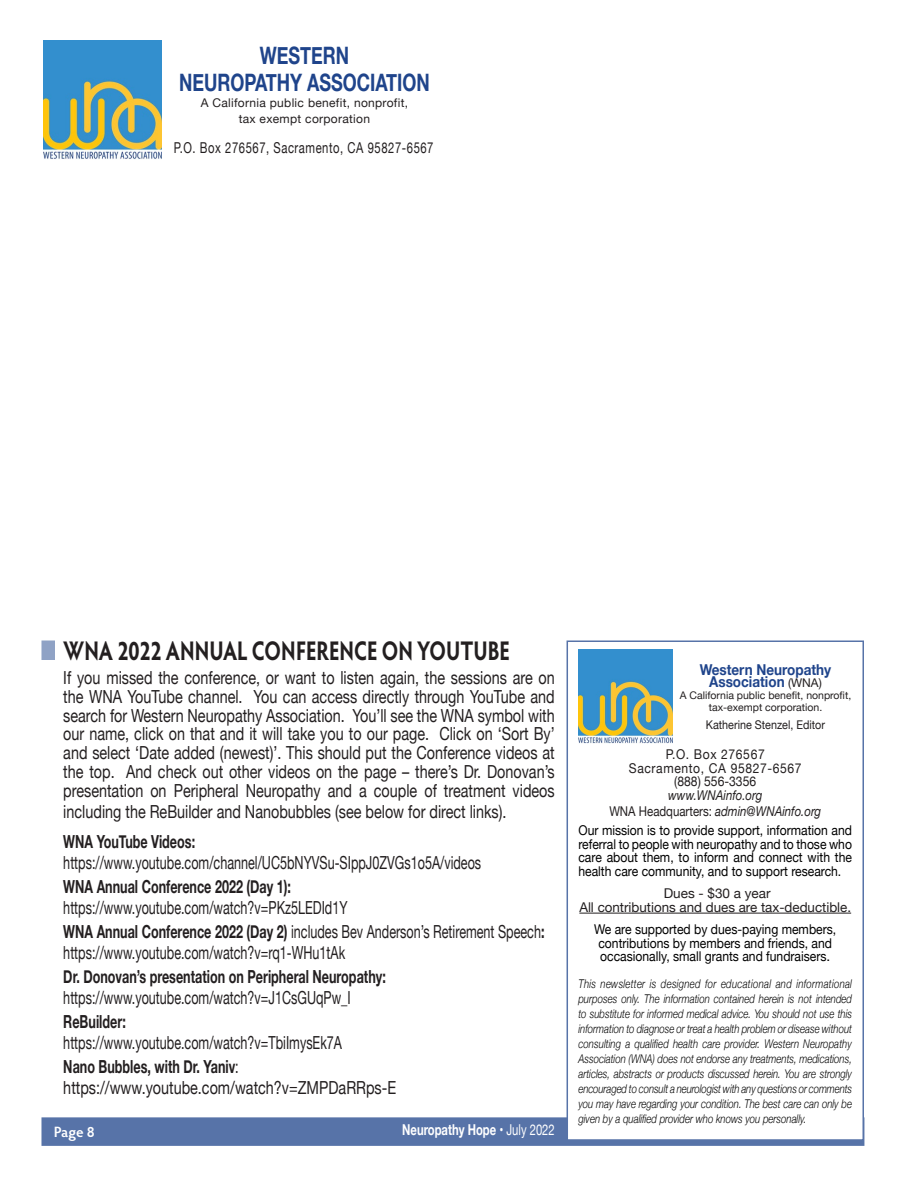
<style>
.page{position:relative;width:918px;height:1188px;background:#fff}
.page>*{position:absolute;margin:0;border:0;box-sizing:border-box;transform-origin:0 0}
.t1{font:700 27px "Hypatia Sans Pro";color:#231f20;scale:.75 1}
.t2{font:700 24px "Helvetica Neue";color:#1f448b;scale:.75 1}
.t3{font:18px/18.8px "Helvetica Neue";color:#231f20;text-align:justify;scale:.8 1}
.t4{font:18px/21px "Helvetica Neue";color:#231f20;scale:.7 1}
.t5{font:700 18px "Helvetica Neue";color:#231f20;scale:.7 1}
.t6{font:15px "Helvetica Neue";letter-spacing:.05em;color:#231f20;scale:.75 1}
.t7{font:700 15px/12px "Helvetica Neue";color:#1f448b;text-align:center;scale:.9 1}
.t8{font:700 15px "Helvetica Neue";color:#fff;scale:.75 1}
.Folio{font:600 15px "Hypatia Sans Pro";color:#fff}
.t9{font:13.5px/13.5px "Helvetica Neue";color:#000;text-align:justify;scale:.9 1}
.t10{font:13.5px "Helvetica Neue";color:#231f20}
.t11{font:italic 13.5px "Helvetica Neue";color:#231f20;scale:.85 1}
.t12{font:13.5px "Helvetica Neue";letter-spacing:.05em;color:#231f20;scale:.9 1}
.t13{font:13.5px "Helvetica Neue";color:#231f20;scale:.9 1}
.t14{font:italic 300 12px/15px "Helvetica Neue";color:#000;text-align:justify;scale:.8 1}
.t15{font:12px "Helvetica Neue";letter-spacing:.025em;color:#231f20}
.t16{font:12px "Helvetica Neue";color:#231f20;scale:.9 1}
.t17{font:10.5px "Helvetica Neue";color:#231f20}
.s1{font-weight:700}
.s2{font-weight:400}
.s3{font-weight:400;font-size:12px;color:#231f20}
.s4{font-style:normal}
</style>
<div class="page">
<div style="left:42px;top:1118px;width:822px;height:27px;background:#5773a8"></div>
<div style="left:41px;top:1117px;width:823px;height:29px;border:2px solid #5773a8"></div>
<div style="left:567px;top:640px;width:297px;height:501px;background:#fff;border:2px solid #5773a8"></div>
<hr style="left:579px;top:913px;width:272px;height:1px;background:#231f20">
<img style="left:578px;top:649px;width:94px;height:94px">
<img style="left:43px;top:40px;width:119px;height:119px">
<div style="left:41px;top:640px;width:14px;height:20px;background:#8fa2c5;border:2px solid #8fa2c5"></div>
<p class="t2" style="left:260px;top:37px;width:121px">WESTERN</p>
<p class="t2" style="left:179px;top:64px;width:336px">NEUROPATHY ASSOCIATION</p>
<p class="t15" style="left:201px;top:94px;width:209px">A California public benefit, nonprofit,</p>
<p class="t15" style="left:239px;top:110px;width:133px">tax exempt corporation</p>
<p class="t6" style="left:174px;top:137px;width:348px">P.O. Box 276567, Sacramento, CA 95827-6567</p>
<p class="t1" style="left:63px;top:632px;width:597px">WNA 2022 ANNUAL CONFERENCE ON YOUTUBE</p>
<p class="t3" style="left:63px;top:669px;width:616px">If you missed the conference, or want to listen again, the sessions are on the WNA YouTube channel. You can access directly through YouTube and search for Western Neuropathy Association. You’ll see the WNA symbol with our name, click on that and it will take you to our page. Click on ‘Sort By’ and select ‘Date added (newest)’. This should put the Conference videos at the top. And check out other videos on the page – there’s Dr. Donovan’s presentation on Peripheral Neuropathy and a couple of treatment videos</p>
<p class="t3" style="left:63px;top:803px;width:556px">including the ReBuilder and Nanobubbles (see below for direct links).</p>
<p class="t5" style="left:63px;top:828px;width:190px">WNA YouTube Videos:</p>
<p class="t4" style="left:63px;top:853px;width:599px">https://www.youtube.com/channel/UC5bNYVSu-SIppJ0ZVGs1o5A/videos</p>
<p class="t5" style="left:63px;top:873px;width:327px">WNA Annual Conference 2022 (Day 1):</p>
<p class="t4" style="left:63px;top:898px;width:408px">https://www.youtube.com/watch?v=PKz5LEDId1Y</p>
<p class="t4" style="left:63px;top:922px;width:689px"><span class="s1">WNA Annual Conference 2022 (Day 2)</span> includes Bev Anderson’s Retirement Speech<span class="s1">:</span></p>
<p class="t4" style="left:63px;top:943px;width:404px">https://www.youtube.com/watch?v=rq1-WHu1tAk</p>
<p class="t5" style="left:63px;top:963px;width:462px">Dr. Donovan’s presentation on Peripheral Neuropathy:</p>
<p class="t4" style="left:63px;top:988px;width:412px">https://www.youtube.com/watch?v=J1CsGUqPw_I</p>
<p class="t4" style="left:63px;top:1012px;width:400px"><span class="s1">ReBuilder: </span>https://www.youtube.com/watch?v=TbiImysEk7A</p>
<p class="t4" style="left:63px;top:1057px;width:477px"><span class="s1">Nano Bubbles, with Dr. Yaniv</span>: https://www.youtube.com/watch?v=ZMPDaRRps-E</p>
<p class="Folio" style="left:54px;top:1122px;width:43px">Page 8</p>
<p class="t8" style="left:402px;top:1118px;width:205px">Neuropathy Hope <span class="s2">• July 2022</span></p>
<p class="t7" style="left:700px;top:664px;width:148px">Western Neuropathy<br>Association <span class="s3">(WNA)</span></p>
<p class="t17" style="left:680px;top:688px;width:173px">A California public benefit, nonprofit,</p>
<p class="t17" style="left:709px;top:700px;width:115px">tax-exempt corporation.</p>
<p class="t16" style="left:706px;top:716px;width:134px">Katherine Stenzel, Editor</p>
<p class="t12" style="left:666px;top:745px;width:112px">P.O. Box 276567</p>
<p class="t12" style="left:629px;top:758px;width:194px">Sacramento, CA 95827-6567</p>
<p class="t13" style="left:674px;top:772px;width:93px">(888) 556-3356</p>
<p class="t11" style="left:668px;top:785px;width:112px">www.WNAinfo.org</p>
<p class="t11" style="left:609px;top:801px;width:251px"><span class="s4">WNA Headquarters:</span> admin@WNAinfo.org</p>
<p class="t9" style="left:578px;top:824px;width:306px">Our mission is to provide support, information and referral to people with neuropathy and to those who care about them, to inform and connect with the health care community, and to support research.</p>
<p class="t10" style="left:664px;top:884px;width:108px">Dues - $30 a year</p>
<p class="t10" style="left:579px;top:897px;width:273px">All contributions and dues are tax-deductible.</p>
<p class="t9" style="left:594px;top:923px;width:270px;text-align:center">We are supported by dues-paying members, contributions by members and friends, and occasionally, small grants and fundraisers.</p>
<p class="t14" style="left:578px;top:976px;width:344px">This newsletter is designed for educational and informational purposes only. The information contained herein is not intended to substitute for informed medical advice. You should not use this information to diagnose or treat a health problem or disease without consulting a qualified health care provider. Western Neuropathy Association (WNA) does not endorse any treatments, medications, articles, abstracts or products discussed herein. You are strongly encouraged to consult a neurologist with any questions or comments you may have regarding your condition. The best care can only be given by a qualified provider who knows you personally.</p>
</div>
